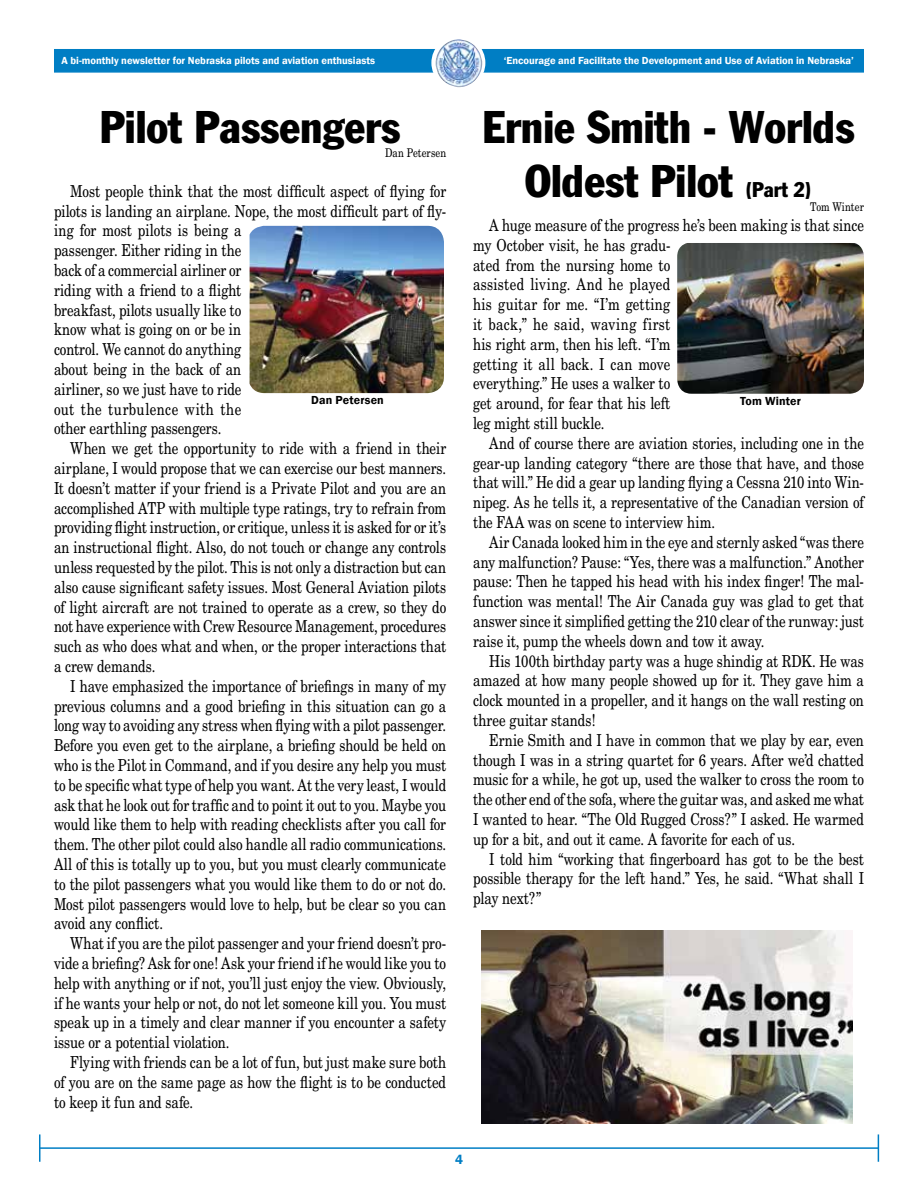
<style>
.page{position:relative;width:918px;height:1188px;background:#fff}
.page>*{position:absolute;margin:0;border:0;box-sizing:border-box;transform-origin:0 0}
.t1{font:condensed 45px/54px "Franklin Gothic";color:#000;text-align:center}
.t2{font:16.5px/19.8px "New Century Schlbk";color:#000;text-align:justify;scale:.8 1}
.t3{font:600 13.5px "Franklin Gothic";color:#007ec4}
.t4{font:12px "New Century Schlbk";letter-spacing:.005em;color:#000;scale:.8 1}
.t5{font:600 12px "Franklin Gothic";letter-spacing:.015em;color:#000}
.t6{font:600 10.5px "Franklin Gothic";color:#fff}
.s1{font-size:21px}
</style>
<div class="page">
<div style="left:54px;top:49px;width:810px;height:24px;background:#007ec4;border:2px solid #007ec4"></div>
<svg style="left:432px;top:37px;width:53px;height:52px"></svg>
<div style="left:431px;top:36px;width:54px;height:54px;border:2px solid #fff;border-radius:50%"></div>
<img style="left:436px;top:39px;width:45px;height:48px">
<hr style="left:39px;top:1147px;width:839px;height:2px;background:#007ec4">
<svg style="left:39px;top:1134px;width:1px;height:28px"></svg>
<svg style="left:878px;top:1134px;width:1px;height:28px"></svg>
<img style="left:677px;top:243px;width:187px;height:151px">
<img style="left:482px;top:930px;width:371px;height:194px">
<img style="left:250px;top:226px;width:194px;height:167px">
<p class="t6" style="left:62px;top:54px;width:315px">A bi-monthly newsletter for Nebraska pilots and aviation enthusiasts</p>
<p class="t6" style="left:504px;top:54px;width:352px">‘Encourage and Facilitate the Development and Use of Aviation in Nebraska’</p>
<h1 class="t1" style="left:100px;top:99px;width:302px">Pilot Passengers</h1>
<p class="t4" style="left:385px;top:146px;width:78px">Dan Petersen</p>
<p class="t2" style="left:54px;top:181px;width:492px;text-align:left;text-indent:16px">Most people think that the most difficult aspect of flying for pilots is landing an airplane. Nope, the most difficult part of fly&shy;ing for most pilots is being a<br>passenger. Either riding in the<br>back of a commercial airliner or<br>riding with a friend to a flight<br>breakfast, pilots usually like to<br>know what is going on or be in<br>control. We cannot do anything<br>about being in the back of an<br>airliner, so we just have to ride<br>out the turbulence with the<br>other earthling passengers.</p>
<p class="t2" style="left:54px;top:438px;width:492px;text-indent:16px">When we get the opportunity to ride with a friend in their airplane, I would propose that we can exercise our best manners.<br>It doesn’t matter if your friend is a Private Pilot and you are an accomplished ATP with multiple type ratings, try to refrain from providing flight instruction, or critique, unless it is asked for or it’s an instructional flight. Also, do not touch or change any controls unless requested by the pilot. This is not only a distraction but can also cause significant safety issues. Most General Aviation pilots of light aircraft are not trained to operate as a crew, so they do not have experience with Crew Resource Management, procedures such as who does what and when, or the proper interactions that a crew demands.</p>
<p class="t2" style="left:54px;top:676px;width:492px;text-indent:16px">I have emphasized the importance of briefings in many of my previous columns and a good briefing in this situation can go a long way to avoiding any stress when flying with a pilot passenger.<br>Before you even get to the airplane, a briefing should be held on who is the Pilot in Command, and if you desire any help you must to be specific what type of help you want. At the very least, I would ask that he look out for traffic and to point it out to you. Maybe you would like them to help with reading checklists after you call for them. The other pilot could also handle all radio communications.<br>All of this is totally up to you, but you must clearly communicate to the pilot passengers what you would like them to do or not do.<br>Most pilot passengers would love to help, but be clear so you can avoid any conflict.</p>
<p class="t2" style="left:54px;top:933px;width:492px;text-indent:16px">What if you are the pilot passenger and your friend doesn’t pro&shy;vide a briefing? Ask for one! Ask your friend if he would like you to help with anything or if not, you’ll just enjoy the view. Obviously, if he wants your help or not, do not let someone kill you. You must speak up in a timely and clear manner if you encounter a safety issue or a potential violation.</p>
<p class="t2" style="left:54px;top:1052px;width:492px;text-indent:16px">Flying with friends can be a lot of fun, but just make sure both of you are on the same page as how the flight is to be conducted to keep it fun and safe.</p>
<p class="t5" style="left:311px;top:392px;width:74px">Dan Petersen</p>
<h1 class="t1" style="left:483px;top:99px;width:373px">Ernie Smith - Worlds<br>Oldest Pilot <span class="s1">(Part 2)</span></h1>
<p class="t4" style="left:810px;top:200px;width:69px">Tom Winter</p>
<p class="t2" style="left:473px;top:215px;width:490px;text-align:left;text-indent:16px">A huge measure of the progress he’s been making is that since my October visit, he has gradu-<br>ated from the nursing home to<br>assisted living. And he played<br>his guitar for me. “I’m getting<br>it back,” he said, waving first<br>his right arm, then his left. “I’m<br>getting it all back. I can move<br>everything.” He uses a walker to<br>get around, for fear that his left<br>leg might still buckle.</p>
<p class="t2" style="left:473px;top:433px;width:490px;text-indent:16px">And of course there are aviation stories, including one in the gear-up landing category “there are those that have, and those that will.” He did a gear up landing flying a Cessna 210 into Win&shy;nipeg. As he tells it, a representative of the Canadian version of the FAA was on scene to interview him.</p>
<p class="t2" style="left:473px;top:532px;width:490px;text-indent:16px">Air Canada looked him in the eye and sternly asked “was there any malfunction? Pause: “Yes, there was a malfunction.” Another pause: Then he tapped his head with his index finger! The mal&shy;function was mental! The Air Canada guy was glad to get that answer since it simplified getting the 210 clear of the runway: just raise it, pump the wheels down and tow it away.</p>
<p class="t2" style="left:473px;top:651px;width:490px;text-indent:16px">His 100th birthday party was a huge shindig at RDK. He was amazed at how many people showed up for it. They gave him a clock mounted in a propeller, and it hangs on the wall resting on three guitar stands!</p>
<p class="t2" style="left:473px;top:730px;width:490px;text-indent:16px">Ernie Smith and I have in common that we play by ear, even though I was in a string quartet for 6 years. After we’d chatted music for a while, he got up, used the walker to cross the room to the other end of the sofa, where the guitar was, and asked me what I wanted to hear. “The Old Rugged Cross?” I asked. He warmed up for a bit, and out it came. A favorite for each of us.</p>
<p class="t2" style="left:473px;top:849px;width:490px;text-indent:16px">I told him “working that fingerboard has got to be the best possible therapy for the left hand.” Yes, he said. “What shall I play next?”</p>
<p class="t5" style="left:740px;top:394px;width:62px">Tom Winter</p>
<p class="t3" style="left:455px;top:1151px;width:9px">4</p>
</div>
